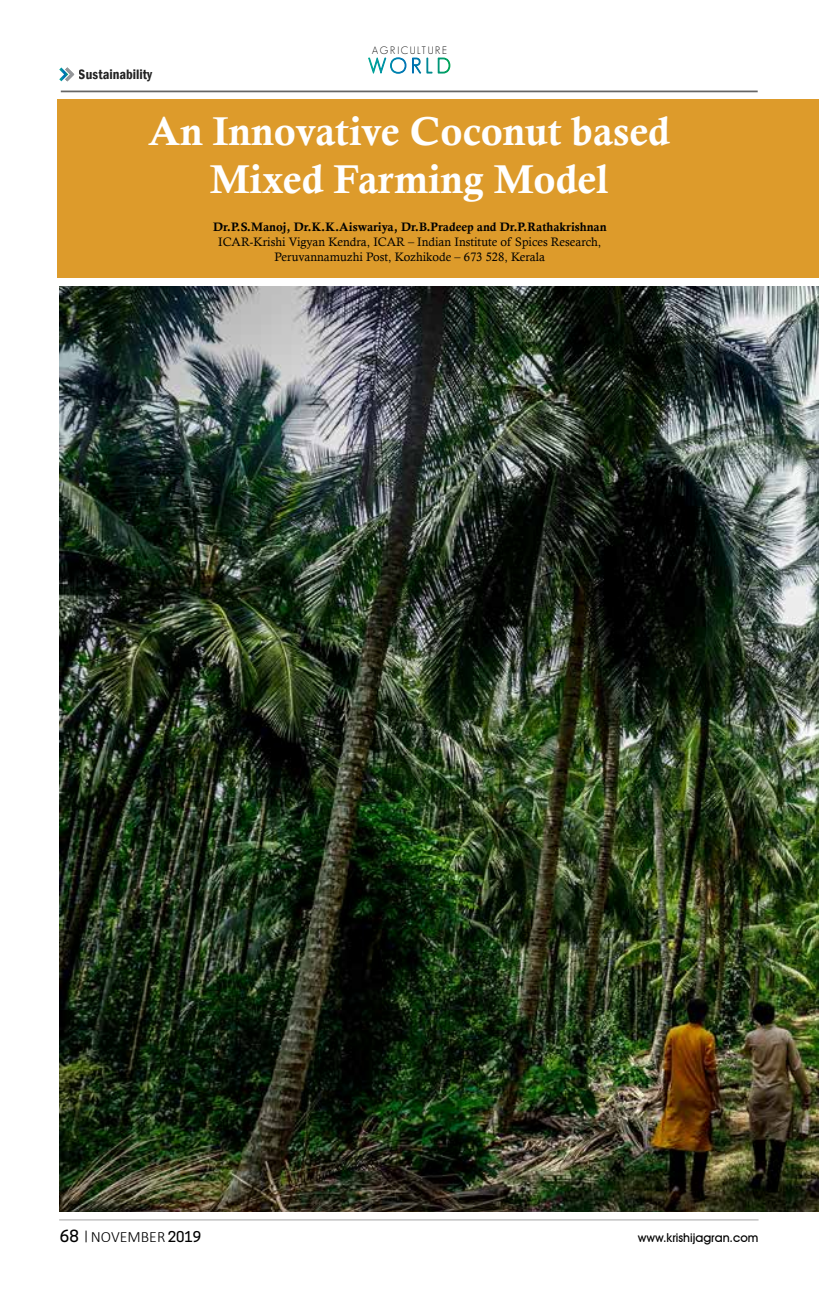
<style>
.page{position:relative;width:819px;height:1290px;background:#fff}
.page>*{position:absolute;margin:0;border:0;box-sizing:border-box;transform-origin:0 0}
.t1{font:40.25px/48.3px "Calis MT Bol";color:#fff;text-align:center}
.t2{font:300 15.75px "Calibri";color:#000}
.t3{font:600 condensed 14px "Franklin Gothic";color:#000}
.t4{font:12.25px/14.7px "Calisto";color:#000;text-align:center}
.t5{font:12.25px "Calis MT Bol";color:#000}
.t6{font:500 12.25px "Avant Garde IT Cby BT";color:#000}
.t7{font:300 10.5px "Geosans";letter-spacing:.145em;color:#000}
.s1{font-family:"Cooper Hewitt";font-weight:500}
.s2{font-family:"Cooper Hewitt";font-weight:500;font-size:14px}
</style>
<div class="page">
<svg style="left:86px;top:1230px;width:1px;height:12px"></svg>
<svg style="left:59px;top:67px;width:15px;height:14px"></svg>
<svg style="left:368px;top:57px;width:38px;height:17px"></svg>
<svg style="left:412px;top:58px;width:38px;height:16px"></svg>
<hr style="left:61px;top:91px;width:696px;height:1px;background:#000">
<hr style="left:59px;top:1219px;width:699px;height:1px;background:#666767">
<div style="left:58px;top:99px;width:761px;height:179px;background:#dd9b2b"></div>
<img style="left:60px;top:286px;width:759px;height:926px">
<p class="t3" style="left:79px;top:65px;width:75px">Sustainability</p>
<p class="t7" style="left:372px;top:44px;width:77px">AGRICULTURE</p>
<h1 class="t1" style="left:149px;top:107px;width:523px">An Innovative Coconut based<br>Mixed Farming Model</h1>
<p class="t5" style="left:213px;top:220px;width:395px">Dr.P.S.Manoj, Dr.K.K.Aiswariya, Dr.B.Pradeep and Dr.P.Rathakrishnan</p>
<p class="t4" style="left:218px;top:234px;width:384px">ICAR-Krishi Vigyan Kendra, ICAR – Indian Institute of Spices Research,<br>Peruvannamuzhi Post, Kozhikode – 673 528, Kerala</p>
<p class="t2" style="left:60px;top:1227px;width:143px"><span class="s1">68</span> NOVEMBER <span class="s2">2019</span></p>
<p class="t6" style="left:637px;top:1230px;width:122px">www.krishijagran.com</p>
</div>
